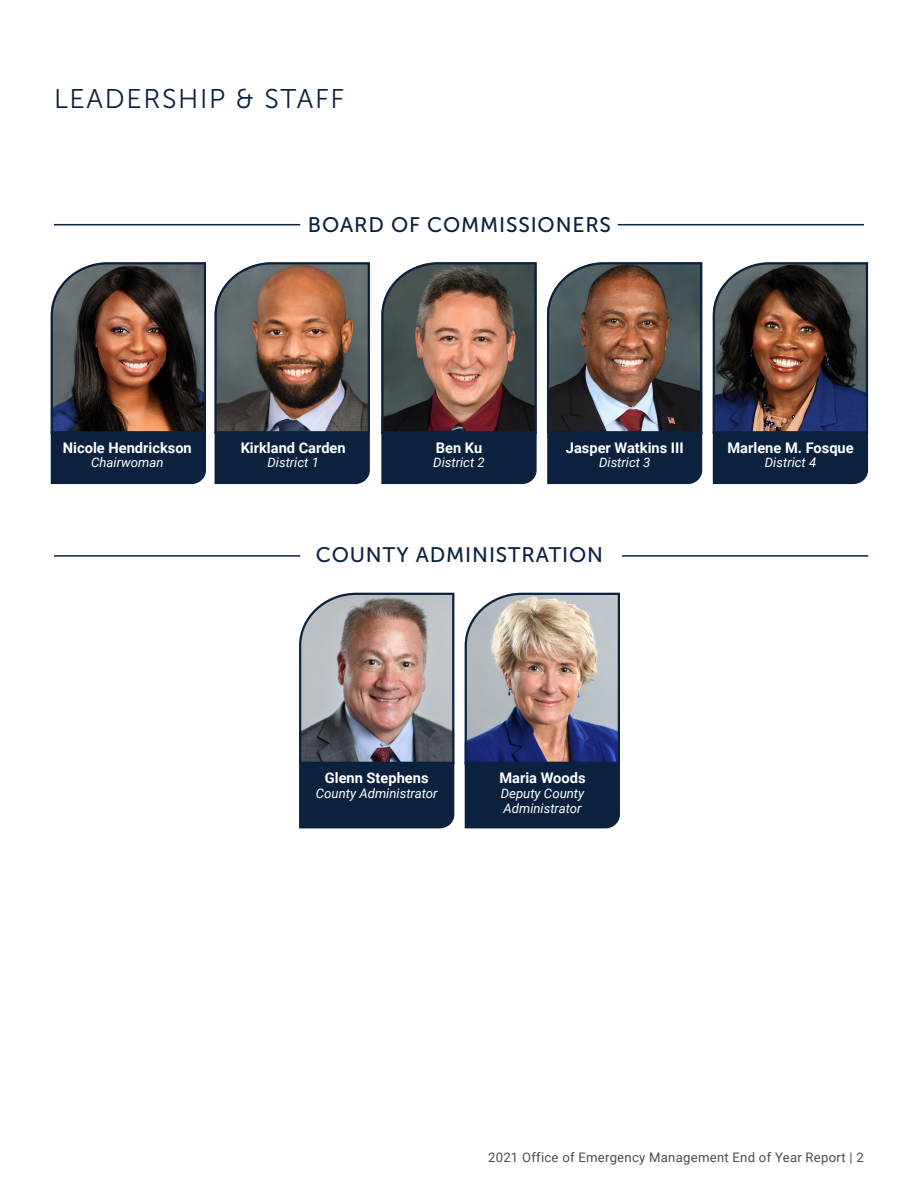
<style>
.page{position:relative;width:918px;height:1188px;background:#fff}
.page>*{position:absolute;margin:0;border:0;box-sizing:border-box;transform-origin:0 0}
.t1{font:27px "Museo Sans 300";letter-spacing:.06em;color:#0b213e}
.t2{font:21px "Museo Sans 500";letter-spacing:.04em;color:#0b213e}
.t3{font:21px "Museo Sans 500";letter-spacing:.04em;color:#0a2240}
.t4{font:700 14.7px "Roboto";color:#fff}
.t5{font:italic 13.2px/14.7px "Roboto";color:#fff}
.t6{font:13.2px "Roboto";letter-spacing:.02em;color:#4b4c4d}
</style>
<div class="page">
<svg style="left:50px;top:262px;width:157px;height:222px;background:#484041"></svg>
<svg style="left:214px;top:262px;width:156px;height:222px;background:#645958"></svg>
<svg style="left:381px;top:262px;width:156px;height:222px;background:#5c5050"></svg>
<svg style="left:546px;top:262px;width:157px;height:222px;background:#534e50"></svg>
<svg style="left:712px;top:262px;width:157px;height:222px;background:#3f3b43"></svg>
<img style="left:299px;top:592px;width:156px;height:236px">
<img style="left:464px;top:592px;width:156px;height:236px">
<hr style="left:54px;top:224px;width:246px;height:1px;background:#0b213e">
<hr style="left:618px;top:224px;width:246px;height:1px;background:#0b213e">
<hr style="left:54px;top:555px;width:246px;height:2px;background:#0b213e">
<hr style="left:622px;top:555px;width:246px;height:2px;background:#0b213e">
<p class="t1" style="left:54px;top:84px;width:292px">LEADERSHIP &amp; STAFF</p>
<p class="t2" style="left:308px;top:213px;width:305px">BOARD OF COMMISSIONERS</p>
<p class="t4" style="left:63px;top:437px;width:130px">Nicole Hendrickson</p>
<p class="t5" style="left:91px;top:455px;width:74px">Chairwoman</p>
<p class="t4" style="left:241px;top:437px;width:107px">Kirkland Carden</p>
<p class="t5" style="left:267px;top:455px;width:53px">District 1</p>
<p class="t4" style="left:436px;top:437px;width:48px">Ben Ku</p>
<p class="t5" style="left:433px;top:455px;width:53px">District 2</p>
<p class="t4" style="left:566px;top:437px;width:119px">Jasper Watkins III</p>
<p class="t5" style="left:599px;top:455px;width:53px">District 3</p>
<p class="t4" style="left:728px;top:437px;width:128px">Marlene M. Fosque</p>
<p class="t5" style="left:765px;top:455px;width:53px">District 4</p>
<p class="t3" style="left:316px;top:544px;width:289px">COUNTY ADMINISTRATION</p>
<p class="t4" style="left:325px;top:768px;width:105px">Glenn Stephens</p>
<p class="t5" style="left:316px;top:785px;width:123px">County Administrator</p>
<p class="t4" style="left:499px;top:768px;width:88px">Maria Woods</p>
<p class="t5" style="left:501px;top:785px;width:85px">Deputy County<br>Administrator</p>
<p class="t6" style="left:488px;top:1148px;width:377px">2021 Office of Emergency Management End of Year Report | 2</p>
</div>
